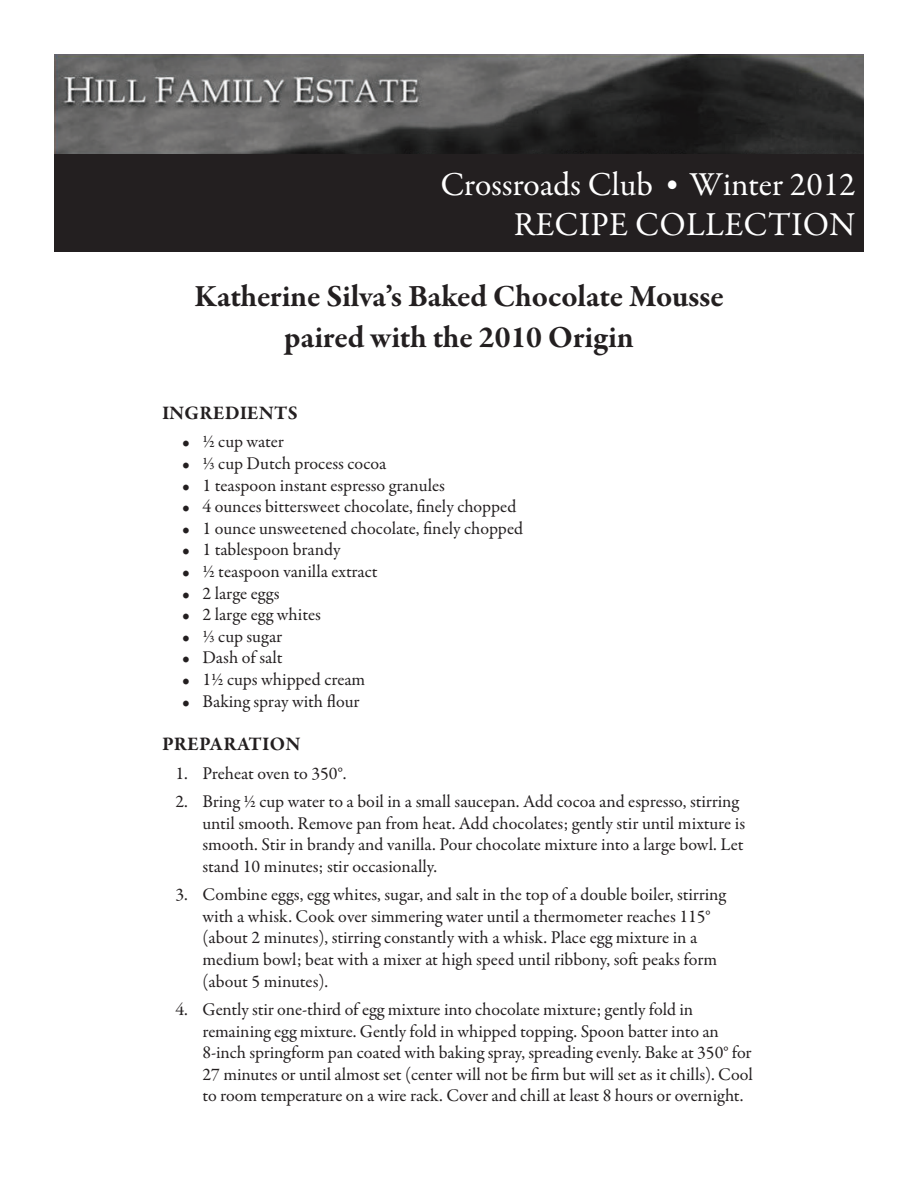
<style>
.page{position:relative;width:918px;height:1188px;background:#fff}
.page>*{position:absolute;margin:0;border:0;box-sizing:border-box;transform-origin:0 0}
.t1{font:33.75px/40.5px "Garamond Premr Pro";color:#fff;text-align:right}
.t2{font:700 31.5px/41.1px "Garamond Premr Pro";letter-spacing:-.005em;color:#231f20;text-align:center}
.t3{font:700 19.5px "Garamond Premr Pro";color:#231f20}
.t4{font:18px/21.6px "Garamond Premr Pro";letter-spacing:-.005em;color:#231f20}
.s1{font-size:27px}
</style>
<div class="page">
<img style="left:54px;top:54px;width:810px;height:100px">
<div style="left:54px;top:154px;width:810px;height:98px;background:#231f20"></div>
<h1 class="t1" style="left:440px;top:165px;width:417px">Crossroads Club <span class="s1">•</span> Winter 2012<br>RECIPE COLLECTION</h1>
<h2 class="t2" style="left:194px;top:276px;width:531px">Katherine Silva’s Baked Chocolate Mousse paired with the 2010 Origin</h2>
<p class="t3" style="left:162px;top:401px;width:21px">Ingredients</p>
<p class="t4" style="left:182px;top:431px;width:103px">• ½ cup water</p>
<p class="t4" style="left:182px;top:453px;width:206px">• ⅓ cup Dutch process cocoa</p>
<p class="t4" style="left:182px;top:475px;width:264px">• 1 teaspoon instant espresso granules</p>
<p class="t4" style="left:182px;top:496px;width:336px">• 4 ounces bittersweet chocolate, finely chopped</p>
<p class="t4" style="left:182px;top:518px;width:343px">• 1 ounce unsweetened chocolate, finely chopped</p>
<p class="t4" style="left:182px;top:539px;width:160px">• 1 tablespoon brandy</p>
<p class="t4" style="left:182px;top:561px;width:197px">• ½ teaspoon vanilla extract</p>
<p class="t4" style="left:182px;top:583px;width:99px">• 2 large eggs</p>
<p class="t4" style="left:182px;top:604px;width:140px">• 2 large egg whites</p>
<p class="t4" style="left:182px;top:626px;width:101px">• ⅓ cup sugar</p>
<p class="t4" style="left:182px;top:647px;width:102px">• Dash of salt</p>
<p class="t4" style="left:182px;top:669px;width:184px">• 1½ cups whipped cream</p>
<p class="t4" style="left:182px;top:691px;width:179px">• Baking spray with flour</p>
<p class="t3" style="left:162px;top:732px;width:26px">Preparation</p>
<p class="t4" style="left:176px;top:763px;width:172px">1. Preheat oven to 350°.</p>
<p class="t4" style="left:202px;top:791px;width:544px;text-indent:-27px">2. Bring ½ cup water to a boil in a small saucepan. Add cocoa and espresso, stirring until smooth. Remove pan from heat. Add chocolates; gently stir until mixture is smooth. Stir in brandy and vanilla. Pour chocolate mixture into a large bowl. Let stand 10 minutes; stir occasionally.</p>
<p class="t4" style="left:202px;top:884px;width:525px;text-indent:-27px">3. Combine eggs, egg whites, sugar, and salt in the top of a double boiler, stirring with a whisk. Cook over simmering water until a thermometer reaches 115° (about 2 minutes), stirring constantly with a whisk. Place egg mixture in a medium bowl; beat with a mixer at high speed until ribbony, soft peaks form (about 5 minutes).</p>
<p class="t4" style="left:202px;top:999px;width:552px;text-indent:-27px">4. Gently stir one-third of egg mixture into chocolate mixture; gently fold in remaining egg mixture. Gently fold in whipped topping. Spoon batter into an 8-inch springform pan coated with baking spray, spreading evenly. Bake at 350° for 27 minutes or until almost set (center will not be firm but will set as it chills). Cool to room temperature on a wire rack. Cover and chill at least 8 hours or overnight.</p>
</div>
